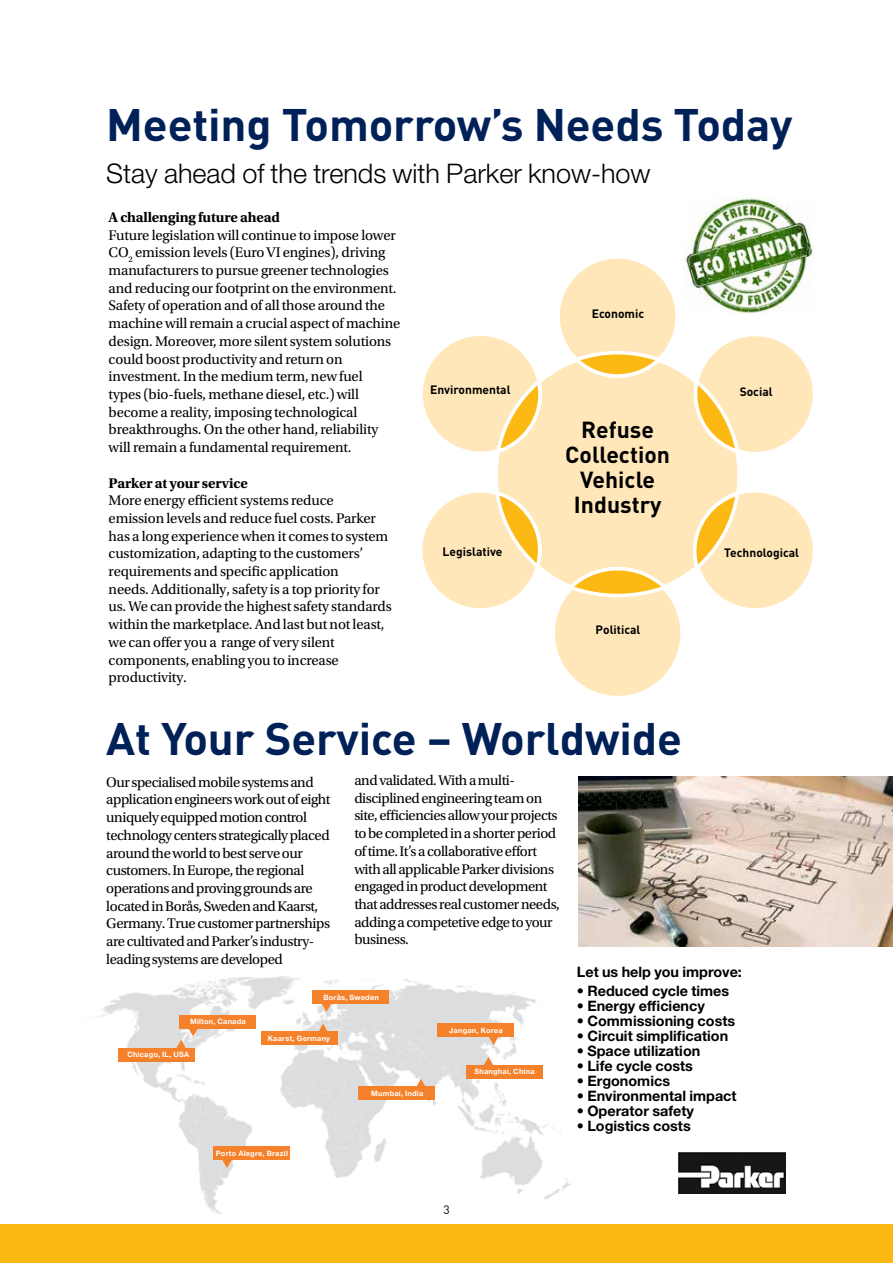
<style>
.page{position:relative;width:893px;height:1263px;background:#fff}
.page>*{position:absolute;margin:0;border:0;box-sizing:border-box;transform-origin:0 0}
.t1{font:700 45px "DINOT";letter-spacing:-.005em;color:#002157}
.t2{font:300 27px "Helvetica Neue LT Std";color:#000}
.t3{font:700 22.95px/25.2px "DINOT";color:#000;text-align:center}
.t4{font:14.7px/17.7px "Utopia Std";letter-spacing:-.015em;color:#000}
.t5{font:700 14.7px "Utopia Std";letter-spacing:-.01em;color:#000}
.t6{font:700 14.4px "Helvetica Neue LT Std";color:#000}
.t7{font:700 12px "DINOT";color:#000}
.t8{font:12px "DINOT";color:#000}
.t9{font:700 7.35px "Helvetica Neue LT Std";letter-spacing:.03em;color:#fff}
</style>
<div class="page">
<img style="left:92px;top:976px;width:478px;height:238px">
<div style="left:496px;top:353px;width:244px;height:244px;background:#ffe7b9;border-radius:50%"></div>
<div style="left:421px;top:334px;width:119px;height:119px;background:#ffe7b9;border-radius:50%"></div>
<div style="left:419px;top:332px;width:123px;height:123px;border:4px solid #fff;border-radius:50%"></div>
<div style="left:558px;top:257px;width:119px;height:119px;background:#ffe7b9;border-radius:50%"></div>
<div style="left:556px;top:255px;width:123px;height:123px;border:4px solid #fff;border-radius:50%"></div>
<div style="left:696px;top:334px;width:119px;height:120px;background:#ffe7b9;border-radius:50%"></div>
<div style="left:694px;top:333px;width:122px;height:122px;border:4px solid #fff;border-radius:50%"></div>
<div style="left:696px;top:491px;width:119px;height:119px;background:#ffe7b9;border-radius:50%"></div>
<div style="left:694px;top:489px;width:122px;height:123px;border:4px solid #fff;border-radius:50%"></div>
<div style="left:553px;top:569px;width:129px;height:129px;background:#ffe7b9;border-radius:50%"></div>
<div style="left:551px;top:567px;width:133px;height:132px;border:4px solid #fff;border-radius:50%"></div>
<div style="left:421px;top:491px;width:119px;height:119px;background:#ffe7b9;border-radius:50%"></div>
<div style="left:419px;top:489px;width:123px;height:123px;border:4px solid #fff;border-radius:50%"></div>
<svg style="left:570px;top:349px;width:95px;height:29px"></svg>
<svg style="left:564px;top:566px;width:107px;height:33px"></svg>
<svg style="left:691px;top:489px;width:51px;height:85px"></svg>
<svg style="left:493px;top:488px;width:50px;height:85px"></svg>
<svg style="left:692px;top:375px;width:50px;height:81px"></svg>
<svg style="left:494px;top:375px;width:50px;height:81px"></svg>
<div style="left:0;top:1225px;width:893px;height:38px;background:#fdb913"></div>
<img style="left:679px;top:1152px;width:107px;height:41px">
<div style="left:359px;top:1086px;width:76px;height:14px;background:#f5822b"></div>
<div style="left:261px;top:1031px;width:76px;height:14px;background:#f5822b"></div>
<svg style="left:416px;top:1079px;width:10px;height:7px"></svg>
<svg style="left:318px;top:1024px;width:10px;height:7px"></svg>
<div style="left:213px;top:1147px;width:76px;height:13px;background:#f5822b"></div>
<svg style="left:222px;top:1160px;width:10px;height:8px"></svg>
<div style="left:466px;top:1065px;width:76px;height:13px;background:#f5822b"></div>
<svg style="left:484px;top:1057px;width:9px;height:8px"></svg>
<div style="left:119px;top:1048px;width:76px;height:13px;background:#f5822b"></div>
<div style="left:180px;top:1015px;width:76px;height:13px;background:#f5822b"></div>
<svg style="left:176px;top:1028px;width:22px;height:20px"></svg>
<div style="left:438px;top:1024px;width:76px;height:13px;background:#f5822b"></div>
<svg style="left:489px;top:1037px;width:9px;height:8px"></svg>
<div style="left:313px;top:991px;width:76px;height:13px;background:#f5822b"></div>
<svg style="left:322px;top:1004px;width:9px;height:8px"></svg>
<img style="left:578px;top:776px;width:315px;height:170px">
<img style="left:684px;top:197px;width:130px;height:117px">
<h1 class="t1" style="left:106px;top:94px;width:688px">Meeting Tomorrow’s Needs Today</h1>
<h2 class="t2" style="left:106px;top:157px;width:546px">Stay ahead of the trends with Parker know-how</h2>
<p class="t5" style="left:109px;top:209px;width:173px">A challenging future ahead</p>
<p class="t4" style="left:109px;top:226px;width:293px">Future legislation will continue to impose lower CO<sub>2</sub> emission levels (Euro VI engines), driving manufacturers to pursue greener technologies and reducing our footprint on the environment.<br>Safety of operation and of all those around the machine will remain a crucial aspect of machine design. Moreover, more silent system solutions could boost productivity and return on investment. In the medium term, new fuel<br>types (bio-fuels, methane diesel, etc.) will become a reality, imposing technological breakthroughs. On the other hand, reliability will remain a fundamental requirement.</p>
<p class="t5" style="left:109px;top:474px;width:141px">Parker at your service</p>
<p class="t4" style="left:109px;top:492px;width:285px">More energy efficient systems reduce emission levels and reduce fuel costs. Parker has a long experience when it comes to system customization, adapting to the customers’ requirements and specific application<br>needs. Additionally, safety is a top priority for us. We can provide the highest safety standards within the marketplace. And last but not least, we can offer you a range of very silent components, enabling you to increase productivity.</p>
<p class="t7" style="left:592px;top:306px;width:54px">Economic</p>
<p class="t7" style="left:430px;top:382px;width:82px">Environmental</p>
<p class="t7" style="left:740px;top:384px;width:35px">Social</p>
<h3 class="t3" style="left:565px;top:416px;width:106px">Refuse<br>Collection<br>Vehicle<br>Industry</h3>
<p class="t7" style="left:443px;top:543px;width:61px">Legislative</p>
<p class="t7" style="left:724px;top:544px;width:77px">Technological</p>
<p class="t7" style="left:596px;top:622px;width:46px">Political</p>
<h1 class="t1" style="left:106px;top:708px;width:577px">At Your Service – Worldwide</h1>
<p class="t4" style="left:106px;top:773px;width:226px">Our specialised mobile systems and application engineers work out of eight uniquely equipped motion control technology centers strategically placed around the world to best serve our customers. In Europe, the regional operations and proving grounds are located in Borås, Sweden and Kaarst, Germany. True customer partnerships are cultivated and Parker’s industry&shy;leading systems are developed</p>
<p class="t4" style="left:354px;top:772px;width:207px">and validated. With a multi&shy;disciplined engineering team on site, efficiencies allow your projects to be completed in a shorter period of time. It’s a collaborative effort with all applicable Parker divisions engaged in product development that addresses real customer needs, adding a competetive edge to your business.</p>
<p class="t9" style="left:190px;top:1017px;width:57px">Milton, Canada</p>
<p class="t9" style="left:127px;top:1050px;width:63px">Chicago, IL, USA</p>
<p class="t9" style="left:323px;top:993px;width:57px">Borås, Sweden</p>
<p class="t9" style="left:268px;top:1034px;width:64px">Kaarst, Germany</p>
<p class="t9" style="left:371px;top:1089px;width:54px">Mumbai, India</p>
<p class="t9" style="left:216px;top:1149px;width:74px">Porto Alegre, Brazil</p>
<p class="t9" style="left:449px;top:1026px;width:55px">Jangan, Korea</p>
<p class="t9" style="left:474px;top:1067px;width:62px">Shanghai, China</p>
<p class="t6" style="left:577px;top:963px;width:167px">Let us help you improve:</p>
<p class="t6" style="left:577px;top:982px;width:154px">• Reduced cycle times</p>
<p class="t6" style="left:577px;top:997px;width:130px">• Energy efficiency</p>
<p class="t6" style="left:577px;top:1012px;width:160px">• Commissioning costs</p>
<p class="t6" style="left:577px;top:1027px;width:153px">• Circuit simplification</p>
<p class="t6" style="left:577px;top:1042px;width:125px">• Space utilization</p>
<p class="t6" style="left:577px;top:1057px;width:118px">• Life cycle costs</p>
<p class="t6" style="left:577px;top:1072px;width:95px">• Ergonomics</p>
<p class="t6" style="left:577px;top:1087px;width:161px">• Environmental impact</p>
<p class="t6" style="left:577px;top:1102px;width:119px">• Operator safety</p>
<p class="t6" style="left:577px;top:1117px;width:115px">• Logistics costs</p>
<p class="t8" style="left:443px;top:1202px;width:8px">3</p>
</div>
